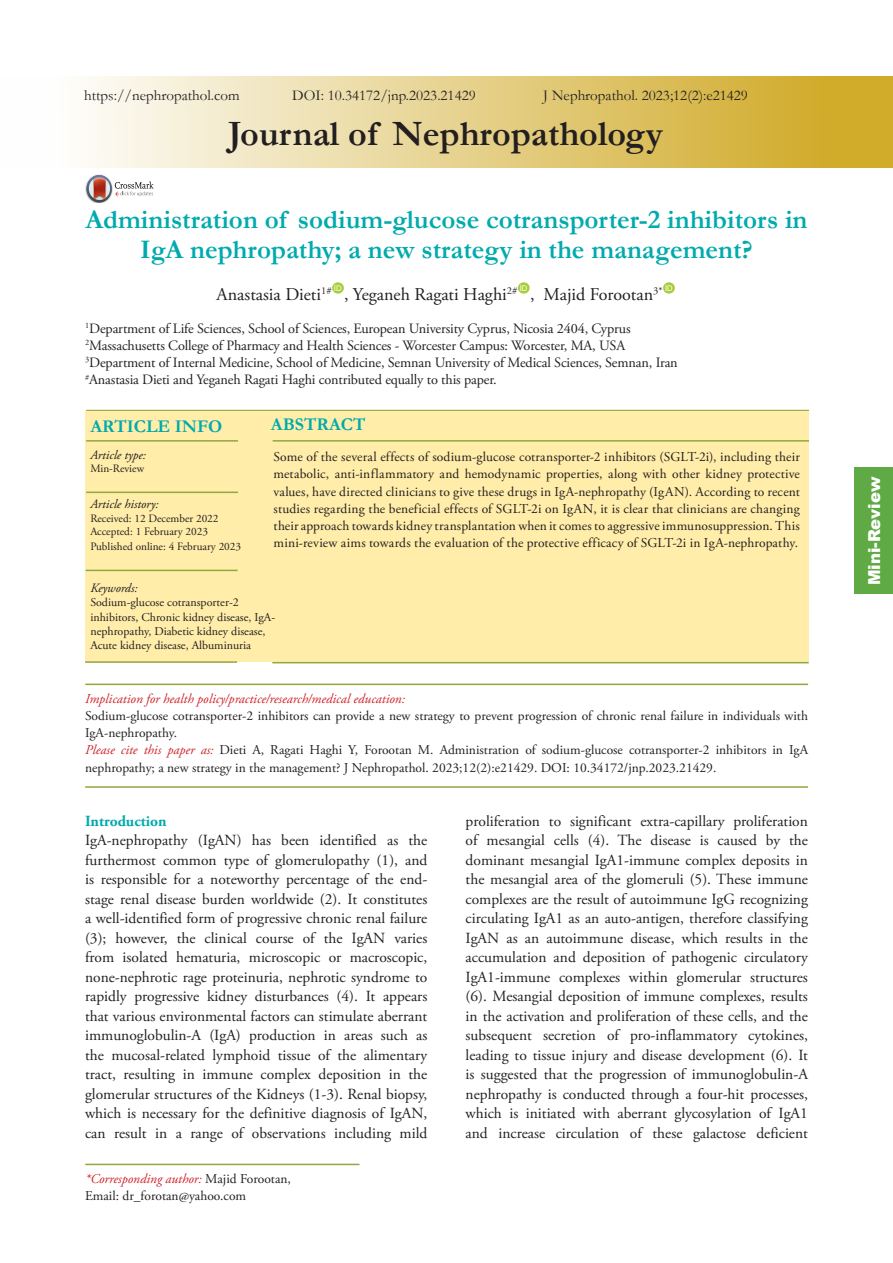
<style>
.page{position:relative;width:893px;height:1263px;background:#fff}
.page>*{position:absolute;margin:0;border:0;box-sizing:border-box;transform-origin:0 0}
.t1{font:700 36px "Garamond";color:#231f20}
.t2{font:700 27px/30px "Garamond";color:#00aaad;text-align:center}
.t3{font:18px "Adobe Garamond Pro";color:#231f20}
.t4{font:700 18px "Garamond";color:#00aaad}
.t5{font:900 16.5px "Arial";color:#fff}
.t6{font:15.45px/19.5px "Adobe Garamond Pro";color:#231f20;text-align:justify}
.t7{font:700 15.45px "Adobe Garamond Pro";color:#00aaad}
.t8{font:15px "Garamond";color:#231f20}
.t9{font:14.25px/17.1px "Adobe Garamond Pro";letter-spacing:-.01em;color:#231f20}
.t10{font:13.5px/17.2px "Adobe Garamond Pro";color:#231f20}
.t11{font:italic 13.5px "Adobe Garamond Pro";color:#d1232a}
.t12{font:italic 12.75px "Adobe Garamond Pro";color:#231f20}
.t13{font:12px/14.4px "Adobe Garamond Pro";color:#231f20}
.t14{font:11.25px/14px "Adobe Garamond Pro";color:#231f20}
.s1{font-style:italic;color:#d1232a}
</style>
<div class="page">
<div style="left:0;top:76px;width:893px;height:92px;background:linear-gradient(to right,#fff,#cea51c)"></div>
<div style="left:332px;top:282px;width:12px;height:12px;background:#a6ce39;border-radius:50%"></div>
<div style="left:518px;top:282px;width:12px;height:12px;background:#a6ce39;border-radius:50%"></div>
<div style="left:663px;top:282px;width:12px;height:12px;background:#a6ce39;border-radius:50%"></div>
<img style="left:85px;top:174px;width:17px;height:22px">
<svg style="left:87px;top:175px;width:67px;height:27px"></svg>
<hr style="left:85px;top:1164px;width:275px;height:1px;background:#90a83d">
<hr style="left:85px;top:684px;width:723px;height:1px;background:#90a83d">
<hr style="left:85px;top:786px;width:723px;height:2px;background:#90a83d">
<hr style="left:86px;top:410px;width:723px;height:1px;background:#90a83d">
<div style="left:85px;top:411px;width:724px;height:250px;background:#ffeda9"></div>
<hr style="left:86px;top:440px;width:152px;height:2px;background:#90a83d">
<hr style="left:273px;top:440px;width:536px;height:2px;background:#90a83d">
<hr style="left:86px;top:492px;width:152px;height:1px;background:#90a83d">
<hr style="left:86px;top:570px;width:152px;height:1px;background:#90a83d">
<hr style="left:85px;top:661px;width:152px;height:2px;background:#90a83d">
<hr style="left:272px;top:662px;width:537px;height:1px;background:#90a83d">
<div style="left:854px;top:468px;width:39px;height:126px;background:#5faa44"></div>
<p class="t8" style="left:84px;top:85px;width:157px">https://nephropathol.com</p>
<p class="t8" style="left:292px;top:85px;width:185px">DOI: 10.34172/jnp.2023.21429</p>
<p class="t8" style="left:543px;top:85px;width:206px">J Nephropathol. 2023;12(2):e21429</p>
<h1 class="t1" style="left:228px;top:109px;width:436px">Journal of Nephropathology</h1>
<h2 class="t2" style="left:86px;top:205px;width:723px">Administration of sodium-glucose cotransporter-2 inhibitors in<br>IgA nephropathy; a new strategy in the management?</h2>
<p class="t3" style="left:217px;top:284px;width:458px">Anastasia Dieti<sup>1#</sup> <sup>ID</sup> , Yeganeh Ragati Haghi<sup>2#</sup> <sup>ID</sup> , Majid Forootan<sup>3*</sup> <sup>ID</sup></p>
<p class="t9" style="left:85px;top:320px;width:594px"><sup>1</sup>Department of Life Sciences, School of Sciences, European University Cyprus, Nicosia 2404, Cyprus <sup>2</sup>Massachusetts College of Pharmacy and Health Sciences - Worcester Campus: Worcester, MA, USA <sup>3</sup>Department of Internal Medicine, School of Medicine, Semnan University of Medical Sciences, Semnan, Iran <sup>#</sup>Anastasia Dieti and Yeganeh Ragati Haghi contributed equally to this paper.</p>
<p class="t4" style="left:271px;top:412px;width:96px">ABSTRACT</p>
<p class="t4" style="left:90px;top:414px;width:134px">ARTICLE INFO</p>
<p class="t12" style="left:90px;top:447px;width:57px">Article type:</p>
<p class="t14" style="left:90px;top:462px;width:55px">Min-Review</p>
<p class="t12" style="left:90px;top:497px;width:70px">Article history:</p>
<p class="t14" style="left:90px;top:512px;width:152px">Received: 12 December 2022<br>Accepted: 1 February 2023<br>Published online: 4 February 2023</p>
<p class="t12" style="left:90px;top:580px;width:49px">Keywords:</p>
<p class="t13" style="left:90px;top:596px;width:186px">Sodium-glucose cotransporter-2 inhibitors, Chronic kidney disease, IgA&shy;nephropathy, Diabetic kidney disease, Acute kidney disease, Albuminuria</p>
<p class="t10" style="left:273px;top:449px;width:528px;text-align:justify">Some of the several effects of sodium-glucose cotransporter-2 inhibitors (SGLT-2i), including their metabolic, anti-inflammatory and hemodynamic properties, along with other kidney protective values, have directed clinicians to give these drugs in IgA-nephropathy (IgAN). According to recent studies regarding the beneficial effects of SGLT-2i on IgAN, it is clear that clinicians are changing their approach towards kidney transplantation when it comes to aggressive immunosuppression. This mini-review aims towards the evaluation of the protective efficacy of SGLT-2i in IgA-nephropathy.</p>
<p class="t11" style="left:85px;top:690px;width:321px">Implication for health policy/practice/research/medical education:</p>
<p class="t10" style="left:85px;top:707px;width:724px">Sodium-glucose cotransporter-2 inhibitors can provide a new strategy to prevent progression of chronic renal failure in individuals with IgA-nephropathy.<br><span class="s1">Please cite this paper as:</span> Dieti A, Ragati Haghi Y, Forootan M. Administration of sodium-glucose cotransporter-2 inhibitors in IgA nephropathy; a new strategy in the management? J Nephropathol. 2023;12(2):e21429. DOI: 10.34172/jnp.2023.21429.</p>
<p class="t7" style="left:85px;top:812px;width:83px">Introduction</p>
<p class="t6" style="left:85px;top:831px;width:344px">IgA-nephropathy (IgAN) has been identified as the furthermost common type of glomerulopathy (1), and is responsible for a noteworthy percentage of the end&shy;stage renal disease burden worldwide (2). It constitutes a well-identified form of progressive chronic renal failure (3); however, the clinical course of the IgAN varies from isolated hematuria, microscopic or macroscopic, none-nephrotic rage proteinuria, nephrotic syndrome to rapidly progressive kidney disturbances (4). It appears that various environmental factors can stimulate aberrant immunoglobulin-A (IgA) production in areas such as the mucosal-related lymphoid tissue of the alimentary tract, resulting in immune complex deposition in the glomerular structures of the Kidneys (1-3). Renal biopsy, which is necessary for the definitive diagnosis of IgAN, can result in a range of observations including mild</p>
<p class="t6" style="left:466px;top:811px;width:344px">proliferation to significant extra-capillary proliferation of mesangial cells (4). The disease is caused by the dominant mesangial IgA1-immune complex deposits in the mesangial area of the glomeruli (5). These immune complexes are the result of autoimmune IgG recognizing circulating IgA1 as an auto-antigen, therefore classifying IgAN as an autoimmune disease, which results in the accumulation and deposition of pathogenic circulatory IgA1-immune complexes within glomerular structures (6). Mesangial deposition of immune complexes, results in the activation and proliferation of these cells, and the subsequent secretion of pro-inflammatory cytokines, leading to tissue injury and disease development (6). It is suggested that the progression of immunoglobulin-A nephropathy is conducted through a four-hit processes, which is initiated with aberrant glycosylation of IgA1 and increase circulation of these galactose deficient</p>
<p class="t10" style="left:85px;top:1171px;width:207px;line-height:16.2px"><span class="s1">*Corresponding author:</span> Majid Forootan,<br>Email: dr_forotan@yahoo.com</p>
<p class="t5" style="left:862px;top:585px;width:110px;rotate:-90deg">Mini-Review</p>
</div>
